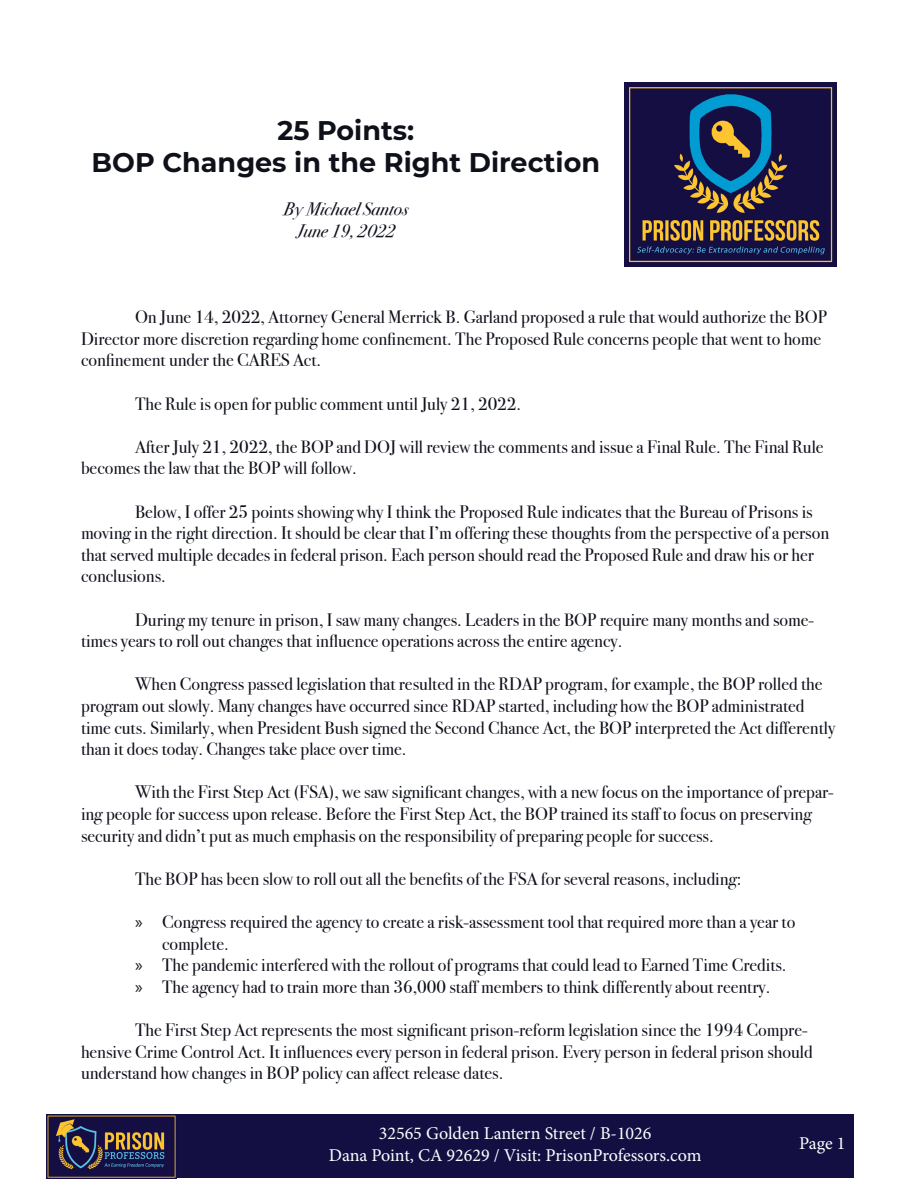
<style>
.page{position:relative;width:918px;height:1188px;background:#fff}
.page>*{position:absolute;margin:0;border:0;box-sizing:border-box;transform-origin:0 0}
.t1{font:700 27px/32.4px "Montserrat";color:#0e101a;text-align:center}
.t2{font:18px/21.6px "Bodoni Svty Two ITCTT";color:#0e101a}
.t3{font:18px/21.6px "Minion Pro";color:#fff;text-align:center}
.t4{font:italic 18px/21.6px "Bodoni Svty Two ITCTT";color:#0e101a;text-align:center}
.s1{font-family:"Myriad Pro"}
</style>
<div class="page">
<div style="left:166px;top:1115px;width:688px;height:63px;background:#140f43"></div>
<img style="left:46px;top:1115px;width:130px;height:63px">
<img style="left:624px;top:82px;width:213px;height:184px">
<h1 class="t1" style="left:92px;top:115px;width:510px">25 Points:<br>BOP Changes in the Right Direction</h1>
<p class="t4" style="left:283px;top:200px;width:126px">By Michael Santos<br>June 19, 2022</p>
<p class="t2" style="left:81px;top:308px;width:747px;text-indent:54px">On June 14, 2022, Attorney General Merrick B. Garland proposed a rule that would authorize the BOP<br>Director more discretion regarding home confinement. The Proposed Rule concerns people that went to home confinement under the CARES Act.</p>
<p class="t2" style="left:135px;top:391px;width:388px">The Rule is open for public comment until July 21, 2022.</p>
<p class="t2" style="left:81px;top:434px;width:744px;text-indent:54px">After July 21, 2022, the BOP and DOJ will review the comments and issue a Final Rule. The Final Rule becomes the law that the BOP will follow.</p>
<p class="t2" style="left:81px;top:499px;width:750px;text-indent:54px">Below, I offer 25 points showing why I think the Proposed Rule indicates that the Bureau of Prisons is moving in the right direction. It should be clear that I’m offering these thoughts from the perspective of a person that served multiple decades in federal prison. Each person should read the Proposed Rule and draw his or her conclusions.</p>
<p class="t2" style="left:81px;top:610px;width:735px;text-indent:54px">During my tenure in prison, I saw many changes. Leaders in the BOP require many months and some&shy;times years to roll out changes that influence operations across the entire agency.</p>
<p class="t2" style="left:81px;top:672px;width:756px;text-indent:54px">When Congress passed legislation that resulted in the RDAP program, for example, the BOP rolled the program out slowly. Many changes have occurred since RDAP started, including how the BOP administrated time cuts. Similarly, when President Bush signed the Second Chance Act, the BOP interpreted the Act differently than it does today. Changes take place over time.</p>
<p class="t2" style="left:81px;top:780px;width:754px;text-indent:54px">With the First Step Act (FSA), we saw significant changes, with a new focus on the importance of prepar&shy;ing people for success upon release. Before the First Step Act, the BOP trained its staff to focus on preserving security and didn’t put as much emphasis on the responsibility of preparing people for success.</p>
<p class="t2" style="left:135px;top:866px;width:608px">The BOP has been slow to roll out all the benefits of the FSA for several reasons, including:</p>
<p class="t2" style="left:135px;top:909px;width:662px"><span class="s1">»</span> Congress required the agency to create a risk-assessment tool that required more than a year to</p>
<p class="t2" style="left:162px;top:934px;width:68px">complete.</p>
<p class="t2" style="left:135px;top:952px;width:653px"><span class="s1">»</span> The pandemic interfered with the rollout of programs that could lead to Earned Time Credits.</p>
<p class="t2" style="left:135px;top:974px;width:637px"><span class="s1">»</span> The agency had to train more than 36,000 staff members to think differently about reentry.</p>
<p class="t2" style="left:81px;top:1017px;width:733px;text-indent:54px">The First Step Act represents the most significant prison-reform legislation since the 1994 Compre&shy;hensive Crime Control Act. It influences every person in federal prison. Every person in federal prison should understand how changes in BOP policy can affect release dates.</p>
<p class="t3" style="left:329px;top:1125px;width:374px">32565 Golden Lantern Street / B-1026<br>Dana Point, CA 92629 / Visit: PrisonProfessors.com</p>
<p class="t3" style="left:799px;top:1134px;width:48px">Page 1</p>
</div>
